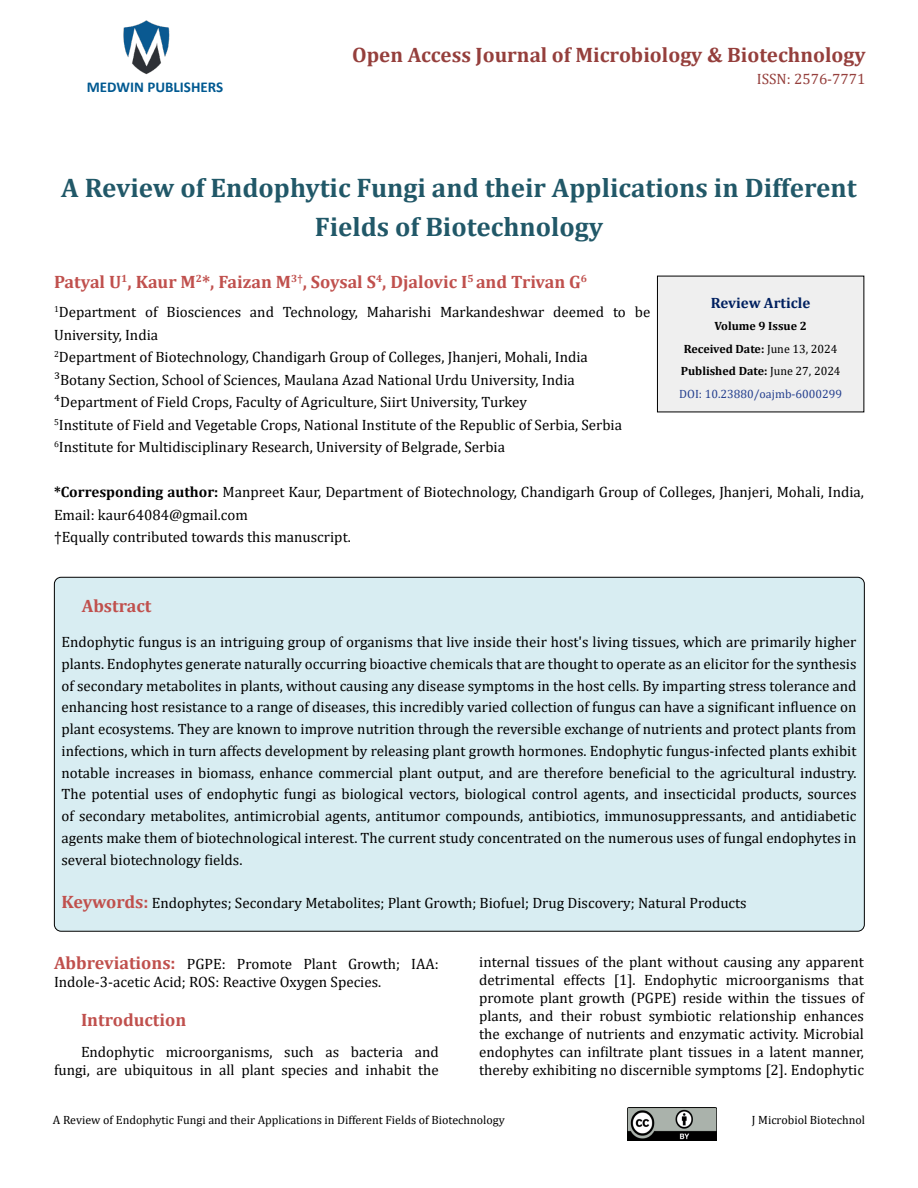
<style>
.page{position:relative;width:918px;height:1188px;background:#fff}
.page>*{position:absolute;margin:0;border:0;box-sizing:border-box;transform-origin:0 0}
.t1{font:700 27px/39px "Cambria";color:#215868;text-align:center}
.t2{font:700 21px "Cambria";color:#953f3c}
.t3{font:700 18px "Cambria";color:#c0504d}
.t4{font:15px/21.8px "Cambria";color:#000}
.t5{font:700 15px "Calibri";color:#005991}
.t6{font:15px "Cambria";color:#953f3c}
.t7{font:700 15px "Cambria";color:#002060}
.t8{font:12px "Cambria";color:#000}
.t9{font:700 12px/22.5px "Cambria";color:#000;text-align:center}
.s1{font-weight:700}
.s2{font-weight:400}
.s3{font-weight:400;color:#25408f}
.s4{font-weight:700;font-size:18px;color:#c0504d}
</style>
<div class="page">
<img style="left:123px;top:20px;width:47px;height:55px">
<img style="left:627px;top:1107px;width:89px;height:34px">
<div style="left:657px;top:276px;width:207px;height:136px;background:#efefef"></div>
<div style="left:54px;top:577px;width:810px;height:354px;background:#d8edf2;border-radius:7px"></div>
<p class="t5" style="left:87px;top:76px;width:138px">MEDWIN PUBLISHERS</p>
<h2 class="t2" style="left:352px;top:40px;width:515px">Open Access Journal of Microbiology &amp; Biotechnology</h2>
<p class="t6" style="left:757px;top:71px;width:110px">ISSN: 2576-7771</p>
<h1 class="t1" style="left:61px;top:167px;width:797px">A Review of Endophytic Fungi and their Applications in Different<br>Fields of Biotechnology</h1>
<p class="t3" style="left:54px;top:269px;width:535px">Patyal U<sup>1</sup>, Kaur M<sup>2</sup>*, Faizan M<sup>3†</sup>, Soysal S<sup>4</sup>, Djalovic I<sup>5</sup> and Trivan G<sup>6</sup></p>
<p class="t4" style="left:54px;top:301px;width:598px;line-height:22.5px"><sup>1</sup>Department of Biosciences and Technology, Maharishi Markandeshwar deemed to be University, India<br><sup>2</sup>Department of Biotechnology, Chandigarh Group of Colleges, Jhanjeri, Mohali, India<br>³Botany Section, School of Sciences, Maulana Azad National Urdu University, India ⁴Department of Field Crops, Faculty of Agriculture, Siirt University, Turkey<br><sup>5</sup>Institute of Field and Vegetable Crops, National Institute of the Republic of Serbia, Serbia <sup>6</sup>Institute for Multidisciplinary Research, University of Belgrade, Serbia</p>
<p class="t4" style="left:54px;top:481px;width:811px;line-height:22.5px"><span class="s1">*Corresponding author:</span> Manpreet Kaur, Department of Biotechnology, Chandigarh Group of Colleges, Jhanjeri, Mohali, India,<br>Email: kaur64084@gmail.com<br>†Equally contributed towards this manuscript.</p>
<p class="t7" style="left:711px;top:292px;width:101px">Review Article</p>
<p class="t9" style="left:679px;top:314px;width:164px">Volume 9 Issue 2<br>Received Date: <span class="s2">June 13, 2024<br></span>Published Date: <span class="s2">June 27, 2024<br></span><span class="s3">DOI: 10.23880/oajmb-6000299</span></p>
<p class="t3" style="left:82px;top:593px;width:71px">Abstract</p>
<p class="t4" style="left:62px;top:631px;width:797px;text-align:justify">Endophytic fungus is an intriguing group of organisms that live inside their host's living tissues, which are primarily higher plants. Endophytes generate naturally occurring bioactive chemicals that are thought to operate as an elicitor for the synthesis of secondary metabolites in plants, without causing any disease symptoms in the host cells. By imparting stress tolerance and enhancing host resistance to a range of diseases, this incredibly varied collection of fungus can have a significant influence on plant ecosystems. They are known to improve nutrition through the reversible exchange of nutrients and protect plants from infections, which in turn affects development by releasing plant growth hormones. Endophytic fungus-infected plants exhibit notable increases in biomass, enhance commercial plant output, and are therefore beneficial to the agricultural industry.<br>The potential uses of endophytic fungi as biological vectors, biological control agents, and insecticidal products, sources of secondary metabolites, antimicrobial agents, antitumor compounds, antibiotics, immunosuppressants, and antidiabetic agents make them of biotechnological interest. The current study concentrated on the numerous uses of fungal endophytes in several biotechnology fields.</p>
<p class="t4" style="left:62px;top:892px;width:687px"><span class="s4">Keywords:</span> Endophytes; Secondary Metabolites; Plant Growth; Biofuel; Drug Discovery; Natural Products</p>
<p class="t4" style="left:54px;top:955px;width:386px;line-height:18px"><span class="s4">Abbreviations:</span> PGPE: Promote Plant Growth; IAA:<br>Indole-3-acetic Acid; ROS: Reactive Oxygen Species.</p>
<p class="t3" style="left:81px;top:1007px;width:107px">Introduction</p>
<p class="t4" style="left:54px;top:1043px;width:386px;line-height:18px;text-align:right">Endophytic microorganisms, such as bacteria and fungi, are ubiquitous in all plant species and inhabit the</p>
<p class="t4" style="left:479px;top:952px;width:386px;line-height:18px;text-align:justify">internal tissues of the plant without causing any apparent detrimental effects [1]. Endophytic microorganisms that promote plant growth (PGPE) reside within the tissues of plants, and their robust symbiotic relationship enhances the exchange of nutrients and enzymatic activity. Microbial endophytes can infiltrate plant tissues in a latent manner, thereby exhibiting no discernible symptoms [2]. Endophytic</p>
<p class="t8" style="left:53px;top:1113px;width:453px">A Review of Endophytic Fungi and their Applications in Different Fields of Biotechnology</p>
<p class="t8" style="left:752px;top:1113px;width:115px">J Microbiol Biotechnol</p>
</div>
